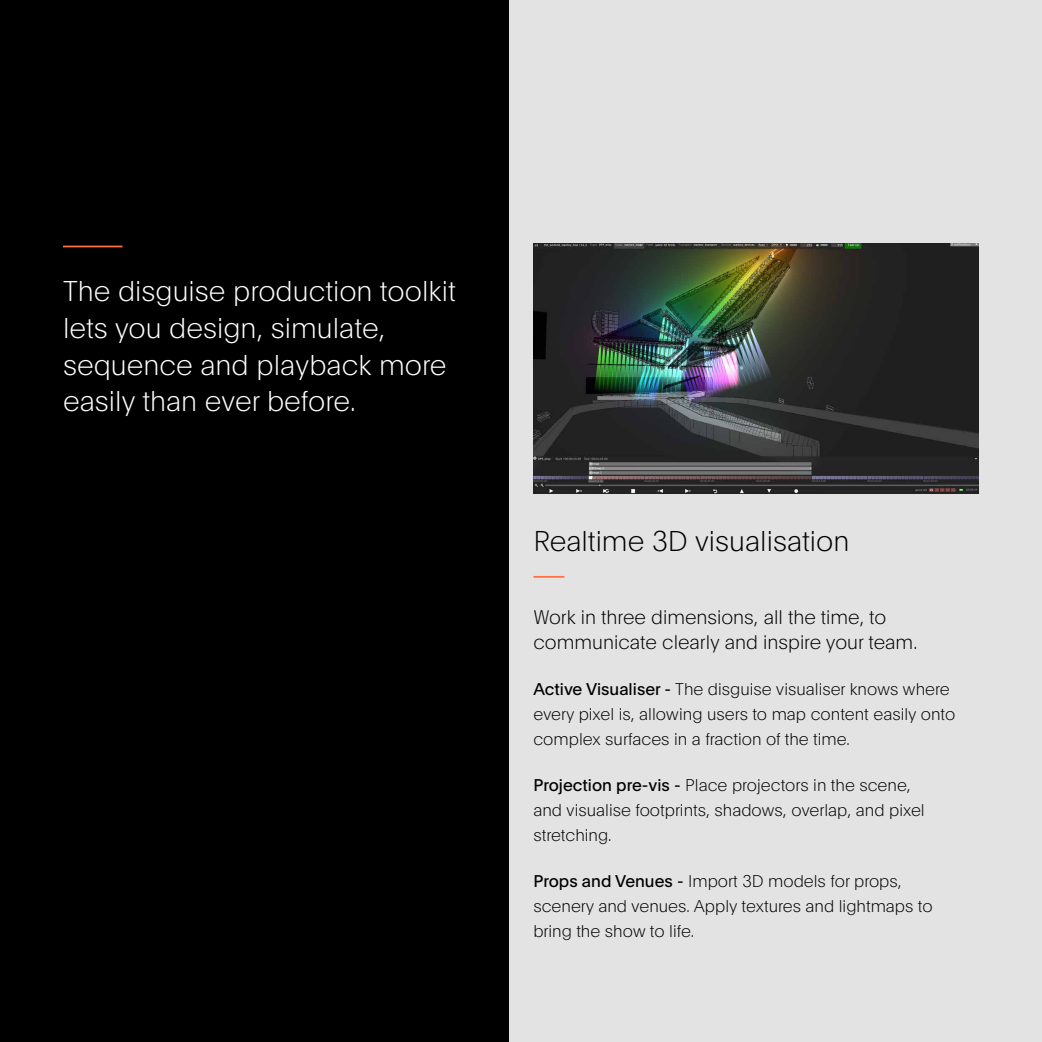
<style>
.page{position:relative;width:1042px;height:1042px;background:#e3e3e3}
.page>*{position:absolute;margin:0;border:0;box-sizing:border-box;transform-origin:0 0}
.t1{font:200 28px/36.8px "Plain";color:#fff}
.t2{font:200 28px "Plain";color:#000}
.t3{font:200 19.25px/25.4px "Plain";color:#000}
.t4{font:200 16.62px/25.4px "Plain";color:#000}
.s1{font-weight:400}
</style>
<div class="page">
<div style="left:0;top:0;width:508px;height:1042px;background:#000"></div>
<img style="left:533px;top:243px;width:446px;height:250px">
<hr style="left:63px;top:246px;width:60px;height:1px;background:#ff7145">
<hr style="left:533px;top:576px;width:31px;height:2px;background:#ff7145">
<h1 class="t1" style="left:63px;top:271px;width:394px">The disguise production toolkit lets you design, simulate, sequence and playback more easily than ever before.</h1>
<h1 class="t2" style="left:533px;top:520px;width:318px">Realtime 3D visualisation</h1>
<p class="t3" style="left:533px;top:603px;width:385px">Work in three dimensions, all the time, to communicate clearly and inspire your team.</p>
<p class="t4" style="left:533px;top:675px;width:423px"><span class="s1">Active Visualiser -</span> The disguise visualiser knows where every pixel is, allowing users to map content easily onto complex surfaces in a fraction of the time.</p>
<p class="t4" style="left:533px;top:771px;width:393px"><span class="s1">Projection pre-vis -</span> Place projectors in the scene, and visualise footprints, shadows, overlap, and pixel stretching.</p>
<p class="t4" style="left:533px;top:867px;width:401px"><span class="s1">Props and Venues -</span> Import 3D models for props, scenery and venues. Apply textures and lightmaps to bring the show to life.</p>
</div>
